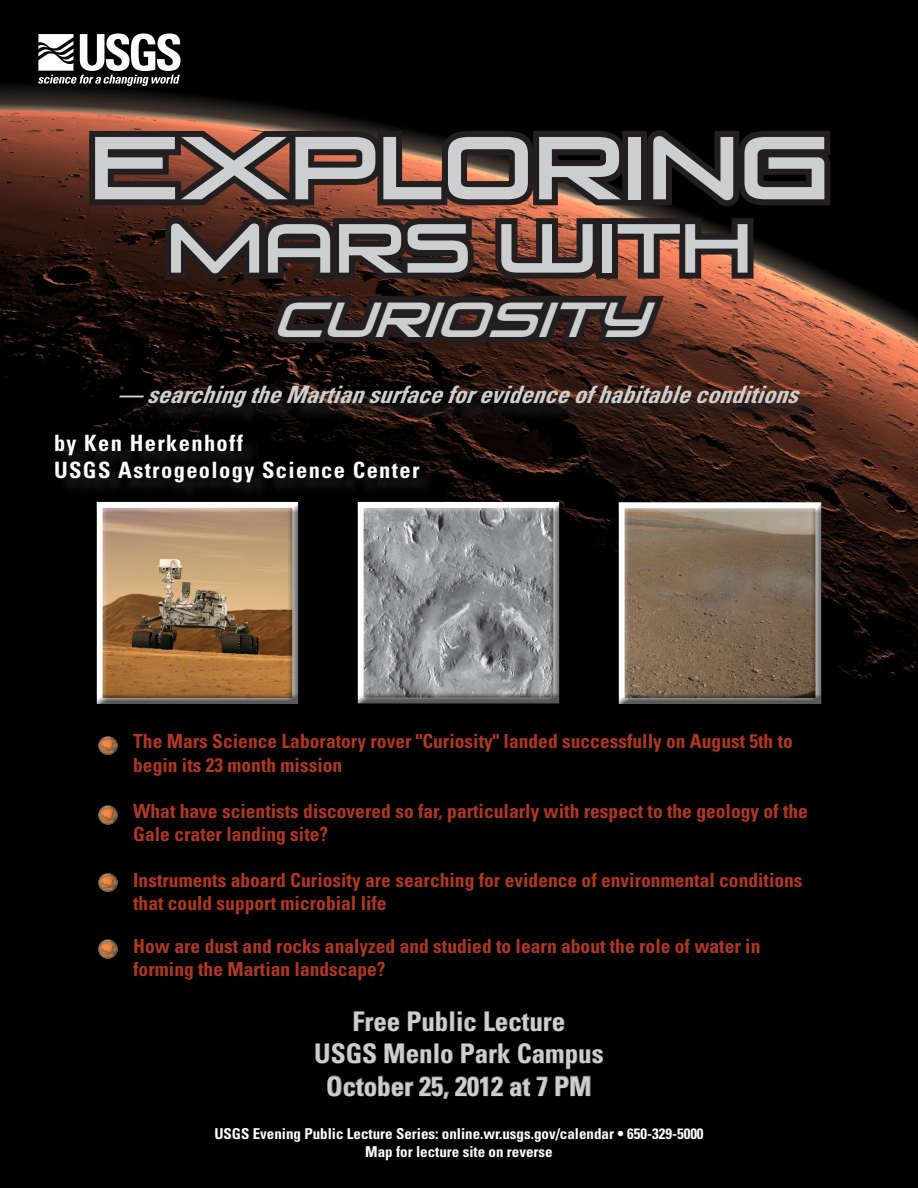
<style>
.page{position:relative;width:918px;height:1188px;background:#fff}
.page>*{position:absolute;margin:0;border:0;box-sizing:border-box;transform-origin:0 0}
.t1{font:84.3px "Venus Rising";color:#cdced0;scale:1.04 1}
.t2{font:65.7px "Venus Rising";color:#cdced0;scale:1.04 1}
.t3{font:italic 46.8px "Venus Rising";color:#cdced0;scale:1.04 1}
.t4{font:700 condensed 27px "Univers";color:#cdced0}
.t5{font:italic 700 condensed 24px "Univers";color:#cdced0}
.t6{font:700 condensed 22.5px "Univers";letter-spacing:.06em;color:#fff}
.t7{font:700 condensed 19.5px/23.4px "Univers";color:#af3723}
.t8{font:700 condensed 15px "Univers";color:#fff}
</style>
<div class="page">
<img style="left:0;top:0;width:918px;height:1188px">
<svg style="left:38px;top:33px;width:143px;height:53px"></svg>
<svg style="left:123px;top:388px;width:695px;height:38px;background:#20130f"></svg>
<div style="left:356px;top:502px;width:204px;height:203px;background:#231f20;opacity:.75"></div>
<div style="left:96px;top:502px;width:203px;height:203px;background:#231f20;opacity:.75"></div>
<div style="left:616px;top:502px;width:206px;height:203px;background:#231f20;opacity:.75"></div>
<div style="left:58px;top:438px;width:379px;height:64px;background:linear-gradient(to right,#070607,#060404)"></div>
<svg style="left:353px;top:1011px;width:47px;height:21px"></svg>
<svg style="left:407px;top:1011px;width:41px;height:21px"></svg>
<div style="left:450px;top:1011px;width:4px;height:20px;border:1px solid #231f20"></div>
<svg style="left:458px;top:1011px;width:19px;height:21px"></svg>
<svg style="left:484px;top:1011px;width:81px;height:21px;background:#080707"></svg>
<svg style="left:315px;top:1043px;width:289px;height:56px;background:#0a0a0a"></svg>
<img style="left:97px;top:734px;width:22px;height:23px">
<img style="left:97px;top:803px;width:22px;height:23px">
<img style="left:97px;top:871px;width:22px;height:23px">
<img style="left:97px;top:938px;width:22px;height:22px">
<svg style="left:83px;top:120px;width:753px;height:232px;background:#3e2821"></svg>
<p class="t1" style="left:89px;top:118px;width:713px">EXPLORING</p>
<p class="t2" style="left:167px;top:209px;width:564px">MARS WITH</p>
<p class="t3" style="left:273px;top:292px;width:380px">CURIOSITY</p>
<p class="t5" style="left:118px;top:380px;width:692px">— searchingtheMartiansurfaceforevidenceofhabitableconditions</p>
<p class="t6" style="left:54px;top:429px;width:191px">by Ken Herkenhoff</p>
<p class="t6" style="left:54px;top:456px;width:367px">USGS Astrogeology Science Center</p>
<p class="t7" style="left:133px;top:730px;width:661px">The Mars Science Laboratory rover "Curiosity" landed successfully on August 5th to begin its 23 month mission</p>
<p class="t7" style="left:133px;top:799px;width:676px">What have scientists discovered so far, particularly with respect to the geology of the<br>Gale crater landing site?</p>
<p class="t7" style="left:133px;top:868px;width:671px">Instruments aboard Curiosity are searching for evidence of environmental conditions that could support microbial life</p>
<p class="t7" style="left:133px;top:934px;width:629px">How are dust and rocks analyzed and studied to learn about the role of water in</p>
<p class="t7" style="left:133px;top:957px;width:254px">forming the Martian landscape?</p>
<p class="t4" style="left:353px;top:1005px;width:214px">Free Public Lecture</p>
<p class="t4" style="left:314px;top:1037px;width:291px">USGS Menlo Park Campus</p>
<p class="t4" style="left:326px;top:1070px;width:267px">October 25, 2012 at 7 PM</p>
<p class="t8" style="left:214px;top:1125px;width:491px">USGS Evening Public Lecture Series: online.wr.usgs.gov/calendar • 650-329-5000</p>
<p class="t8" style="left:365px;top:1143px;width:189px">Map for lecture site on reverse</p>
</div>
